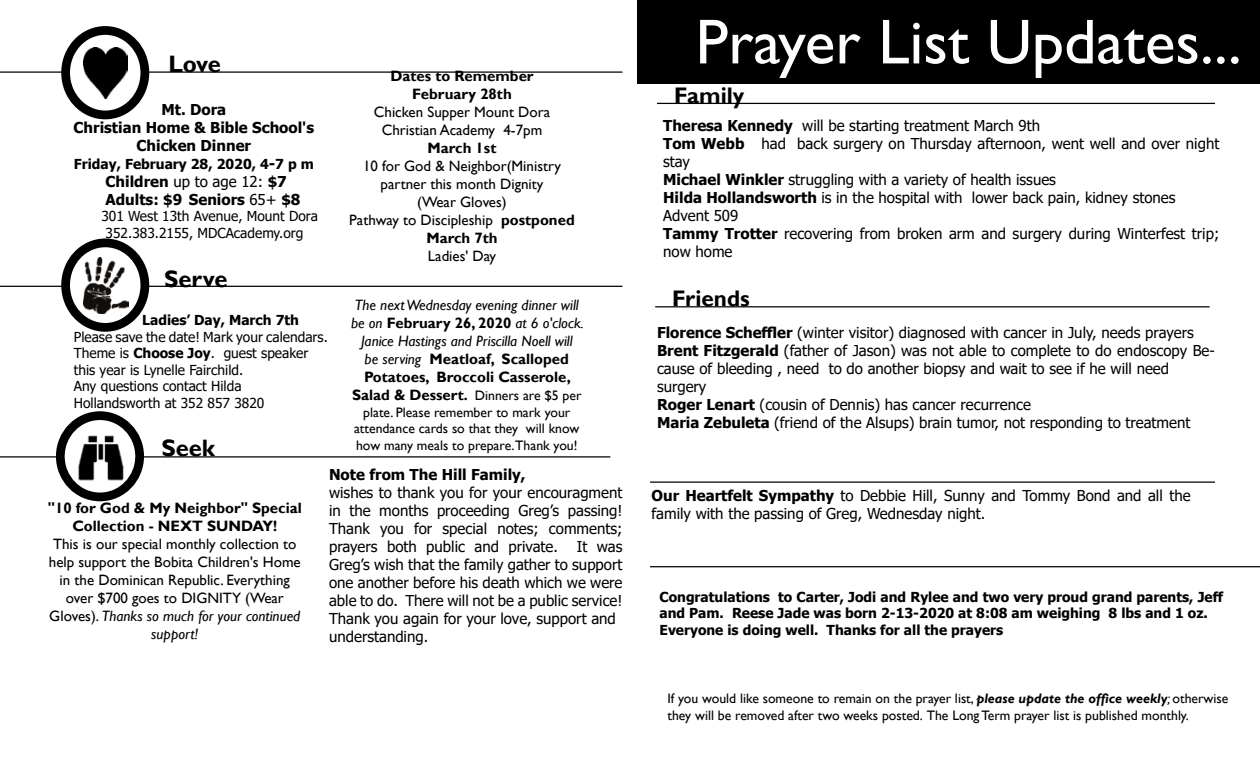
<style>
.page{position:relative;width:1260px;height:765px;background:#fff}
.page>*{position:absolute;margin:0;border:0;box-sizing:border-box;transform-origin:0 0}
.t1{font:63.75px "Gill Sans";color:#fff}
.t2{font:700 23.75px "Gill Sans";color:#000}
.t3{font:700 22.5px "Gill Sans";color:#000}
.t4{font:15px/18px "Tahoma";color:#000}
.t5{font:15px/18px "Gill Sans";color:#000;text-align:center}
.t6{font:italic 15px/18px "Gill Sans";color:#000;text-align:center}
.t7{font:700 15px/18px "Tahoma";color:#000;text-align:center}
.t8{font:700 15px/18px "Gill Sans";color:#000;text-align:center}
.t9{font:13.75px/16.5px "Gill Sans";color:#000}
.t10{font:700 13.75px/16.5px "Tahoma";color:#000}
.t11{font:13.75px/16.5px "Tahoma";color:#000}
.s1{font-size:15px}
.s2{font-weight:400}
.s3{font-weight:700}
.s4{font-weight:700;font-style:normal}
.s5{font-weight:700;font-size:15px}
.s6{font-style:italic}
.s7{font-weight:700;font-style:italic}
</style>
<div class="page">
<div style="left:638px;top:0;width:622px;height:84px;background:#000"></div>
<hr style="left:657px;top:103px;width:558px;height:1px;background:#000">
<hr style="left:655px;top:306px;width:555px;height:1px;background:#000">
<hr style="left:0;top:456px;width:610px;height:2px;background:#000">
<svg style="left:60px;top:416px;width:80px;height:82px"></svg>
<img style="left:75px;top:433px;width:51px;height:48px">
<div style="left:56px;top:411px;width:88px;height:90px;border:9px solid #000;border-radius:50%"></div>
<hr style="left:0;top:286px;width:622px;height:1px;background:#000">
<svg style="left:66px;top:243px;width:79px;height:84px"></svg>
<div style="left:61px;top:239px;width:88px;height:93px;border:9px solid #000;border-radius:50%"></div>
<img style="left:84px;top:257px;width:45px;height:56px">
<hr style="left:0;top:71px;width:622px;height:2px;background:#000">
<svg style="left:66px;top:30px;width:79px;height:85px"></svg>
<div style="left:61px;top:26px;width:88px;height:93px;border:9px solid #000;border-radius:50%"></div>
<img style="left:84px;top:48px;width:44px;height:51px">
<hr style="left:650px;top:481px;width:565px;height:2px;background:#000">
<hr style="left:650px;top:566px;width:610px;height:1px;background:#000">
<h2 class="t2" style="left:168px;top:49px;width:54px">Love</h2>
<p class="t7" style="left:74px;top:101px;width:242px">Mt. Dora<br>Christian Home &amp; Bible School's<br>Chicken Dinner</p>
<p class="t10" style="left:74px;top:156px;width:241px">Friday, February 28, 2020, 4<span class="s1">-</span>7 p m</p>
<p class="t7" style="left:106px;top:173px;width:196px;text-align:left">Children <span class="s2">up to age 12:</span> $7<br>Adults: $9 Seniors <span class="s2">65+</span> $8</p>
<p class="t11" style="left:106px;top:209px;width:214px;text-indent:-4px">301 West 13th Avenue, Mount Dora<br>352.383.2155, MDCAcademy.org</p>
<h2 class="t2" style="left:164px;top:264px;width:65px">Serve</h2>
<p class="t10" style="left:142px;top:313px;width:158px">Ladies’ Day, March 7th</p>
<p class="t11" style="left:74px;top:329px;width:256px">Please save the date! Mark your calendars.<br>Theme is <span class="s3">Choose Joy</span>. guest speaker this year is Lynelle Fairchild.<br>Any questions contact Hilda Hollandsworth at 352 857 3820</p>
<h2 class="t2" style="left:161px;top:434px;width:55px">Seek</h2>
<p class="t8" style="left:390px;top:68px;width:145px">Dates to Remember<br>February 28th</p>
<p class="t5" style="left:374px;top:104px;width:178px">Chicken Supper Mount Dora<br>Christian Academy 4-7pm</p>
<p class="t8" style="left:428px;top:140px;width:70px">March 1st</p>
<p class="t5" style="left:349px;top:158px;width:227px">10 for God &amp; Neighbor(Ministry partner this month Dignity<br>(Wear Gloves)<br>Pathway to Discipleship <span class="s3">postponed<br>March 7th</span></p>
<p class="t5" style="left:428px;top:248px;width:70px">Ladies' Day</p>
<p class="t6" style="left:351px;top:296px;width:234px">The next Wednesday evening dinner will be on <span class="s4">February 26, 2020</span> at 6 o'clock.<br>Janice Hastings and Priscilla Noell will<br>be serving <span class="s4">Meatloaf, Scalloped Potatoes, Broccoli Casserole,</span></p>
<p class="t9" style="left:352px;top:387px;width:231px;text-align:center"><span class="s5">Salad &amp; Dessert.</span> Dinners are $5 per plate. Please remember to mark your attendance cards so that they will know how many meals to prepare.Thank you!</p>
<p class="t8" style="left:48px;top:500px;width:255px">"10 for God &amp; My Neighbor" Special<br>Collection - NEXT SUNDAY!</p>
<p class="t5" style="left:49px;top:536px;width:253px">This is our special monthly collection to help support the Bobita Children's Home in the Dominican Republic. Everything over $700 goes to DIGNITY (Wear Gloves). <span class="s6">Thanks so much for your continued support!</span></p>
<p class="t7" style="left:329px;top:467px;width:198px">Note from The Hill Family,</p>
<p class="t4" style="left:329px;top:485px;width:295px;text-align:justify">wishes to thank you for your encouragment in the months proceeding Greg’s passing!<br>Thank you for special notes; comments; prayers both public and private.</p>
<p class="t4" style="left:329px;top:539px;width:295px;text-indent:248px">It was<br>Greg’s wish that the family gather to support one another before his death which we were able to do. There will not be a public service!<br>Thank you again for your love, support and understanding.</p>
<h1 class="t1" style="left:696px;top:5px;width:548px">Prayer List Updates...</h1>
<h3 class="t3" style="left:674px;top:82px;width:72px">Family</h3>
<p class="t4" style="left:663px;top:118px;width:558px"><span class="s3">Theresa Kennedy</span> will be starting treatment March 9th<br><span class="s3">Tom Webb</span> had back surgery on Thursday afternoon, went well and over night stay<br><span class="s3">Michael Winkler</span> struggling with a variety of health issues<br><span class="s3">Hilda Hollandsworth</span> is in the hospital with lower back pain, kidney stones Advent 509<br><span class="s3">Tammy Trotter</span> recovering from broken arm and surgery during Winterfest trip; now home</p>
<h3 class="t3" style="left:672px;top:285px;width:79px">Friends</h3>
<p class="t4" style="left:657px;top:324px;width:559px"><span class="s3">Florence Scheffler</span> (winter visitor) diagnosed with cancer in July, needs prayers <span class="s3">Brent Fitzgerald</span> (father of Jason) was not able to complete to do endoscopy Be&shy;cause of bleeding , need to do another biopsy and wait to see if he will need surgery<br><span class="s3">Roger Lenart</span> (cousin of Dennis) has cancer recurrence<br><span class="s3">Maria Zebuleta</span> (friend of the Alsups) brain tumor, not responding to treatment</p>
<p class="t4" style="left:652px;top:487px;width:541px"><span class="s3">Our Heartfelt Sympathy</span> to Debbie Hill, Sunny and Tommy Bond and all the family with the passing of Greg, Wednesday night.</p>
<p class="t10" style="left:660px;top:589px;width:565px">Congratulations to Carter, Jodi and Rylee and two very proud grand parents, Jeff and Pam. Reese Jade was born 2-13-2020 at 8:08 am weighing 8 lbs and 1 oz.<br>Everyone is doing well. Thanks for all the prayers</p>
<p class="t9" style="left:668px;top:691px;width:562px">If you would like someone to remain on the prayer list, <span class="s7">please update the office weekly</span><span class="s6">;</span> otherwise they will be removed after two weeks posted. The Long Term prayer list is published monthly.</p>
</div>
